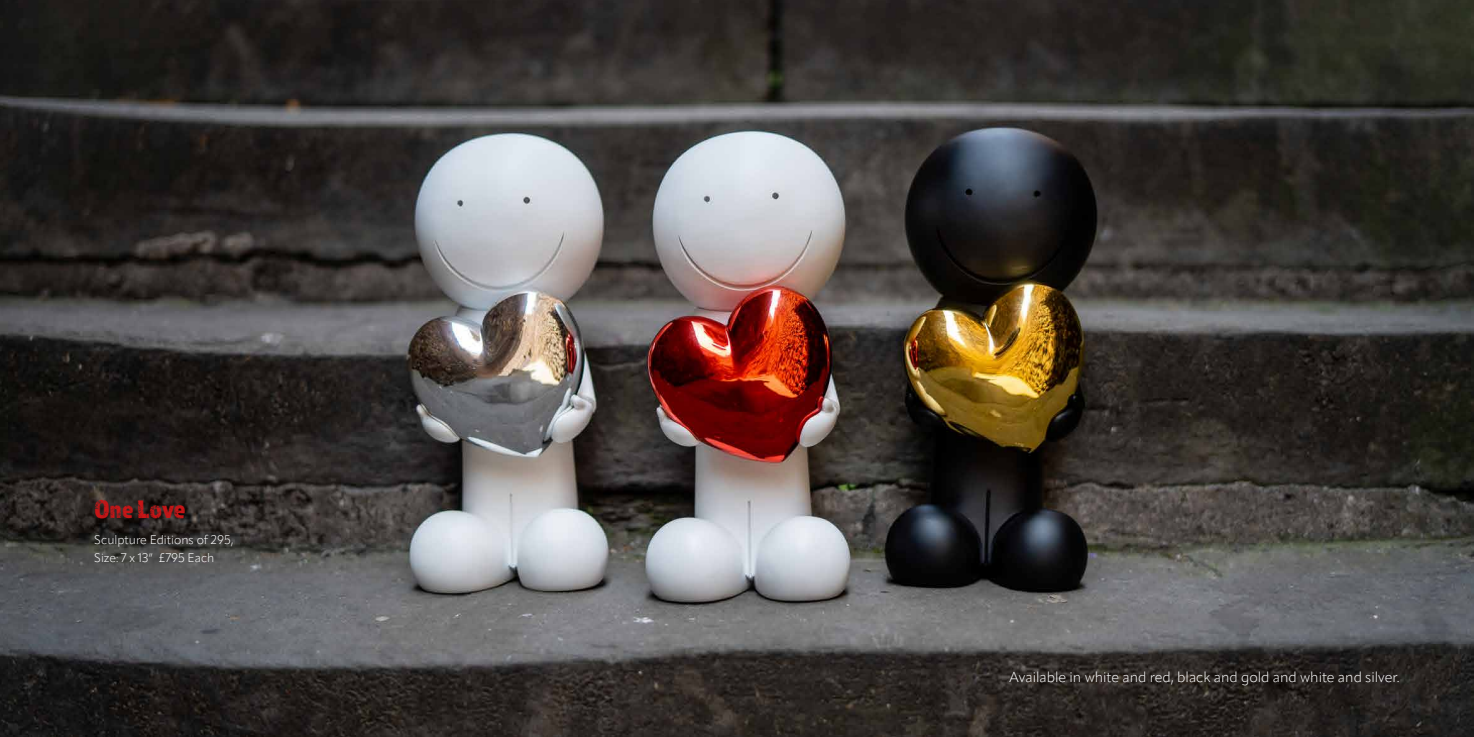
<style>
.page{position:relative;width:1474px;height:737px;background:#fff}
.page>*{position:absolute;margin:0;border:0;box-sizing:border-box;transform-origin:0 0}
.t1{font:26.25px "Almaq Rough";color:#c81517}
.t2{font:300 14.26px "Apparat";color:#fff}
.t3{font:300 12.25px/18.4px "Apparat";color:#fff}
</style>
<div class="page">
<img style="left:0;top:0;width:1473px;height:737px">
<h1 class="t1" style="left:94px;top:493px;width:93px">One Love</h1>
<p class="t3" style="left:94px;top:530px;width:141px">Sculpture Editions of 295,<br>Size: 7 x 13” £795 Each</p>
<p class="t2" style="left:1009px;top:668px;width:391px">Available in white and red, black and gold and white and silver.</p>
</div>
